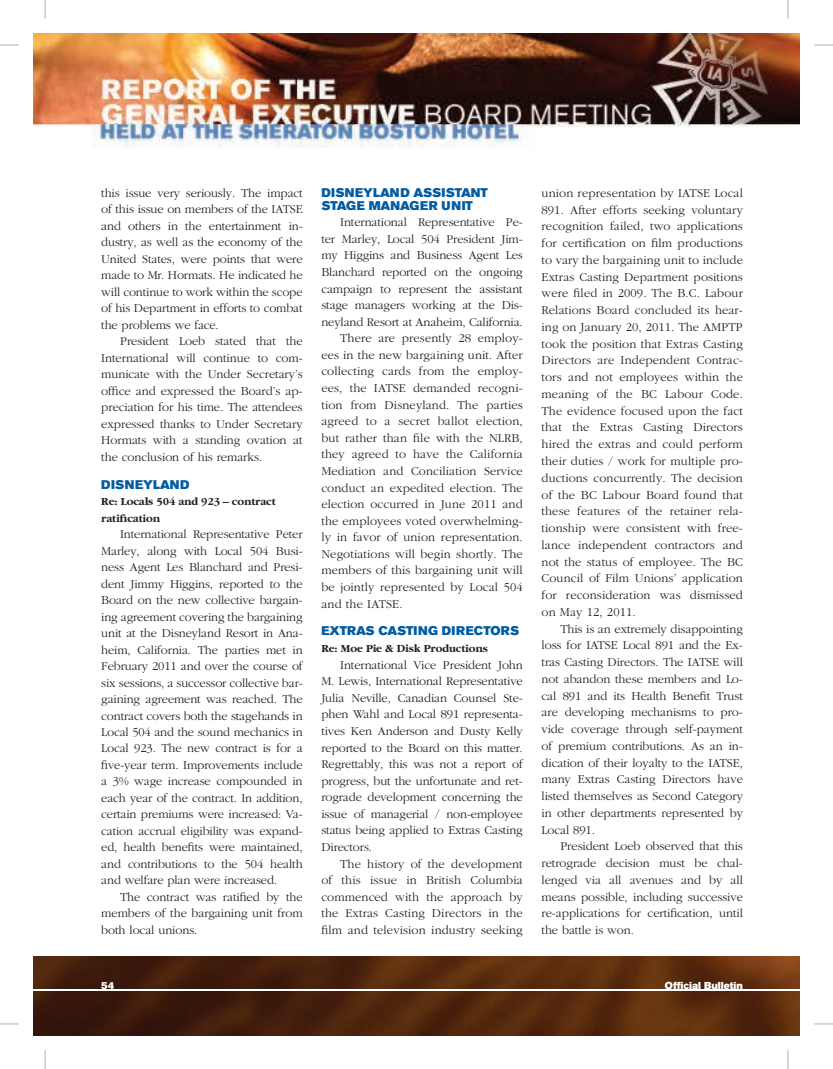
<style>
.page{position:relative;width:833px;height:1069px;background:#fff}
.page>*{position:absolute;margin:0;border:0;box-sizing:border-box;transform-origin:0 0}
.t1{font:300 12.5px/16.8px "Garamond";letter-spacing:.01em;color:#231f20;text-align:justify}
.t2{font:300 12.5px "Garamond";letter-spacing:-.01em;color:#231f20}
.t3{font:12.5px/12.9px "Akzidenz Grotesk BE Super";letter-spacing:.005em;color:#015ca3}
.t4{font:12.5px "Akzidenz Grotesk BE Super";letter-spacing:.025em;color:#015ca3}
.t5{font:700 11.25px/16.5px "Garamond";letter-spacing:-.005em;color:#231f20}
.t6{font:10px "Akzidenz Grotesk BE Super";color:#fff}
</style>
<div class="page">
<img style="left:34px;top:956px;width:765px;height:79px">
<img style="left:34px;top:34px;width:765px;height:113px">
<hr style="left:34px;top:989px;width:754px;height:2px;background:#fff">
<svg style="left:788px;top:989px;width:11px;height:2px"></svg>
<svg style="left:787px;top:0;width:1px;height:19px"></svg>
<svg style="left:44px;top:0;width:2px;height:19px"></svg>
<svg style="left:814px;top:44px;width:19px;height:2px"></svg>
<svg style="left:0;top:44px;width:19px;height:2px"></svg>
<svg style="left:814px;top:1023px;width:19px;height:2px"></svg>
<svg style="left:0;top:1023px;width:19px;height:2px"></svg>
<svg style="left:787px;top:1050px;width:1px;height:19px"></svg>
<svg style="left:44px;top:1050px;width:2px;height:19px"></svg>
<p class="t1" style="left:101px;top:185px;width:203px">this issue very seriously. The impact of this issue on members of the IATSE and others in the entertainment in&shy;dustry, as well as the economy of the United States, were points that were made to Mr. Hormats. He indicated he will continue to work within the scope of his Department in efforts to combat the problems we face.</p>
<p class="t1" style="left:101px;top:333px;width:203px;text-indent:19px">President Loeb stated that the International will continue to com&shy;municate with the Under Secretary’s office and expressed the Board’s ap&shy;preciation for his time. The attendees expressed thanks to Under Secretary Hormats with a standing ovation at the conclusion of his remarks.</p>
<p class="t4" style="left:101px;top:477px;width:90px">DISNEYLAND</p>
<p class="t5" style="left:101px;top:493px;width:176px">Re: Locals 504 and 923 – contract ratification</p>
<p class="t1" style="left:101px;top:526px;width:203px;text-indent:19px">International Representative Peter Marley, along with Local 504 Busi&shy;ness Agent Les Blanchard and Presi&shy;dent Jimmy Higgins, reported to the Board on the new collective bargain&shy;ing agreement covering the bargaining unit at the Disneyland Resort in Ana&shy;heim, California. The parties met in February 2011 and over the course of six sessions, a successor collective bar&shy;gaining agreement was reached. The contract covers both the stagehands in Local 504 and the sound mechanics in Local 923. The new contract is for a five-year term. Improvements include a 3% wage increase compounded in each year of the contract. In addition, certain premiums were increased: Va&shy;cation accrual eligibility was expand&shy;ed, health benefits were maintained, and contributions to the 504 health and welfare plan were increased.</p>
<p class="t1" style="left:101px;top:889px;width:203px;text-indent:19px">The contract was ratified by the members of the bargaining unit from both local unions.</p>
<p class="t3" style="left:321px;top:186px;width:168px">DISNEYLAND ASSISTANT<br>STAGE MANAGER UNIT</p>
<p class="t2" style="left:340px;top:215px;width:184px">International Representative Pe-</p>
<p class="t2" style="left:321px;top:232px;width:203px">ter Marley, Local 504 President Jim-</p>
<p class="t2" style="left:321px;top:249px;width:203px">my Higgins and Business Agent Les</p>
<p class="t2" style="left:321px;top:265px;width:203px">Blanchard reported on the ongoing</p>
<p class="t2" style="left:321px;top:282px;width:203px">campaign to represent the assistant</p>
<p class="t2" style="left:321px;top:298px;width:203px">stage managers working at the Dis-</p>
<p class="t2" style="left:321px;top:315px;width:203px">neyland Resort at Anaheim, California.</p>
<p class="t1" style="left:340px;top:330px;width:184px">There are presently 28 employ-</p>
<p class="t1" style="left:321px;top:347px;width:203px">ees in the new bargaining unit. After</p>
<p class="t1" style="left:321px;top:363px;width:203px">collecting cards from the employ-</p>
<p class="t1" style="left:321px;top:380px;width:203px">ees, the IATSE demanded recogni-</p>
<p class="t1" style="left:321px;top:396px;width:203px">tion from Disneyland. The parties</p>
<p class="t1" style="left:321px;top:413px;width:203px">agreed to a secret ballot election,</p>
<p class="t1" style="left:321px;top:429px;width:203px">but rather than file with the NLRB,</p>
<p class="t1" style="left:321px;top:446px;width:203px">they agreed to have the California</p>
<p class="t1" style="left:321px;top:463px;width:203px">Mediation and Conciliation Service</p>
<p class="t1" style="left:321px;top:479px;width:203px">conduct an expedited election. The</p>
<p class="t1" style="left:321px;top:496px;width:203px">election occurred in June 2011 and</p>
<p class="t1" style="left:321px;top:512px;width:203px">the employees voted overwhelming-</p>
<p class="t1" style="left:321px;top:529px;width:203px">ly in favor of union representation.</p>
<p class="t1" style="left:321px;top:545px;width:203px">Negotiations will begin shortly. The</p>
<p class="t1" style="left:321px;top:562px;width:203px">members of this bargaining unit will</p>
<p class="t1" style="left:321px;top:579px;width:203px">be jointly represented by Local 504</p>
<p class="t1" style="left:321px;top:595px;width:83px">and the IATSE.</p>
<p class="t3" style="left:321px;top:625px;width:199px">EXTRAS CASTING DIRECTORS</p>
<p class="t5" style="left:321px;top:640px;width:168px">Re: Moe Pie &amp; Disk Productions</p>
<p class="t1" style="left:321px;top:656px;width:203px;text-indent:19px">International Vice President John M. Lewis, International Representative Julia Neville, Canadian Counsel Ste&shy;phen Wahl and Local 891 representa&shy;tives Ken Anderson and Dusty Kelly reported to the Board on this matter.<br>Regrettably, this was not a report of progress, but the unfortunate and ret&shy;rograde development concerning the issue of managerial / non-employee status being applied to Extras Casting Directors.</p>
<p class="t1" style="left:321px;top:855px;width:203px;text-indent:19px">The history of the development of this issue in British Columbia commenced with the approach by the Extras Casting Directors in the film and television industry seeking</p>
<p class="t1" style="left:541px;top:185px;width:203px">union representation by IATSE Local 891. After efforts seeking voluntary recognition failed, two applications for certification on film productions to vary the bargaining unit to include Extras Casting Department positions were filed in 2009. The B.C. Labour Relations Board concluded its hear&shy;ing on January 20, 2011. The AMPTP took the position that Extras Casting Directors are Independent Contrac&shy;tors and not employees within the meaning of the BC Labour Code.<br>The evidence focused upon the fact that the Extras Casting Directors hired the extras and could perform their duties / work for multiple pro&shy;ductions concurrently. The decision of the BC Labour Board found that these features of the retainer rela&shy;tionship were consistent with free&shy;lance independent contractors and not the status of employee. The BC Council of Film Unions’ application for reconsideration was dismissed on May 12, 2011.</p>
<p class="t1" style="left:541px;top:620px;width:203px;text-indent:19px">This is an extremely disappointing loss for IATSE Local 891 and the Ex&shy;tras Casting Directors. The IATSE will not abandon these members and Lo&shy;cal 891 and its Health Benefit Trust are developing mechanisms to pro&shy;vide coverage through self-payment of premium contributions. As an in&shy;dication of their loyalty to the IATSE, many Extras Casting Directors have listed themselves as Second Category in other departments represented by Local 891.</p>
<p class="t1" style="left:541px;top:838px;width:203px;text-indent:19px">President Loeb observed that this retrograde decision must be chal&shy;lenged via all avenues and by all means possible, including successive re-applications for certification, until the battle is won.</p>
<p class="t6" style="left:101px;top:979px;width:15px">54</p>
<p class="t6" style="left:665px;top:979px;width:79px">Official Bulletin</p>
</div>
